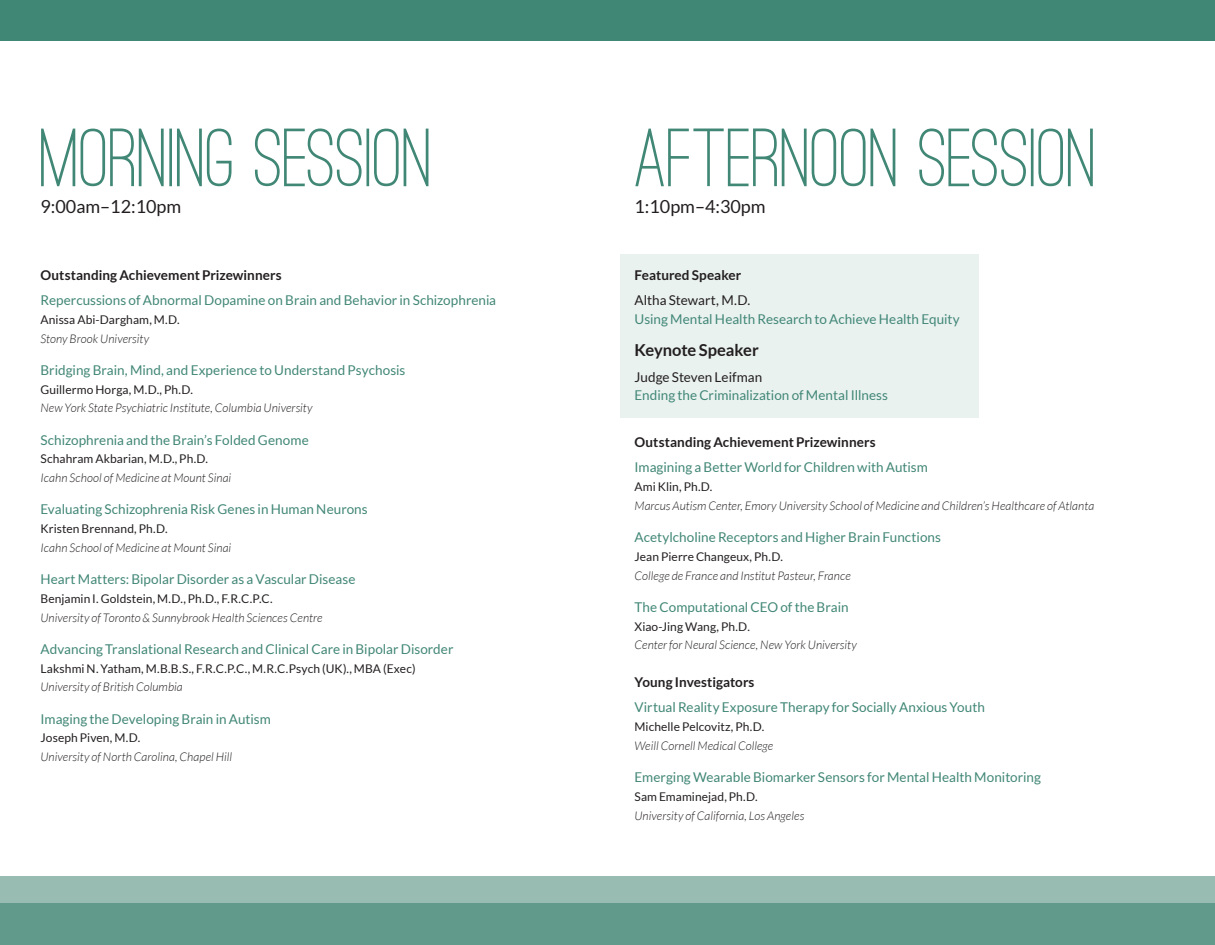
<style>
.page{position:relative;width:1215px;height:945px;background:#fff}
.page>*{position:absolute;margin:0;border:0;box-sizing:border-box;transform-origin:0 0}
.t1{font:500 85.5px "Ostrich Sans";letter-spacing:-.01em;color:#418776}
.t2{font:18px "Lato";color:#231f20}
.t3{font:700 16.5px "Lato";letter-spacing:-.005em;color:#231f20}
.t4{font:13.5px "Lato";color:#418776}
.t5{font:700 13.5px "Lato";letter-spacing:.005em;color:#231f20}
.t6{font:13.5px "Lato";color:#231f20}
.t7{font:italic 300 12px "Lato";letter-spacing:.005em;color:#231f20}
.t8{font:12px "Lato";letter-spacing:.005em;color:#231f20}
</style>
<div class="page">
<div style="left:0;top:876px;width:1215px;height:42px;background:#98bcb2"></div>
<div style="left:0;top:903px;width:1215px;height:42px;background:#619a8b"></div>
<div style="left:0;top:0;width:1215px;height:40px;background:#418776"></div>
<div style="left:620px;top:254px;width:359px;height:163px;background:#eaf2f0"></div>
<h1 class="t1" style="left:40px;top:107px;width:395px">MORNING SESSION</h1>
<h2 class="t2" style="left:40px;top:197px;width:142px">9:00am–12:10pm</h2>
<p class="t5" style="left:40px;top:267px;width:243px">Outstanding Achievement Prizewinners</p>
<p class="t4" style="left:40px;top:293px;width:457px">Repercussions of Abnormal Dopamine on Brain and Behavior in Schizophrenia</p>
<p class="t8" style="left:40px;top:313px;width:141px">Anissa Abi-Dargham, M.D.</p>
<p class="t7" style="left:40px;top:332px;width:110px">Stony Brook University</p>
<p class="t4" style="left:40px;top:362px;width:366px">Bridging Brain, Mind, and Experience to Understand Psychosis</p>
<p class="t8" style="left:40px;top:383px;width:154px">Guillermo Horga, M.D., Ph.D.</p>
<p class="t7" style="left:40px;top:402px;width:274px">New York State Psychiatric Institute, Columbia University</p>
<p class="t4" style="left:40px;top:432px;width:270px">Schizophrenia and the Brain’s Folded Genome</p>
<p class="t8" style="left:40px;top:452px;width:169px">Schahram Akbarian, M.D., Ph.D.</p>
<p class="t7" style="left:40px;top:471px;width:192px">Icahn School of Medicine at Mount Sinai</p>
<p class="t4" style="left:40px;top:502px;width:329px">Evaluating Schizophrenia Risk Genes in Human Neurons</p>
<p class="t8" style="left:40px;top:522px;width:129px">Kristen Brennand, Ph.D.</p>
<p class="t7" style="left:40px;top:541px;width:192px">Icahn School of Medicine at Mount Sinai</p>
<p class="t4" style="left:40px;top:572px;width:316px">Heart Matters: Bipolar Disorder as a Vascular Disease</p>
<p class="t8" style="left:40px;top:592px;width:234px">Benjamin I. Goldstein, M.D., Ph.D., F.R.C.P.C.</p>
<p class="t7" style="left:40px;top:611px;width:283px">University of Toronto &amp; Sunnybrook Health Sciences Centre</p>
<p class="t4" style="left:40px;top:641px;width:414px">Advancing Translational Research and Clinical Care in Bipolar Disorder</p>
<p class="t8" style="left:40px;top:662px;width:377px">Lakshmi N. Yatham, M.B.B.S., F.R.C.P.C., M.R.C.Psych (UK)., MBA (Exec)</p>
<p class="t7" style="left:40px;top:681px;width:144px">University of British Columbia</p>
<p class="t4" style="left:40px;top:711px;width:232px">Imaging the Developing Brain in Autism</p>
<p class="t8" style="left:40px;top:731px;width:101px">Joseph Piven, M.D.</p>
<p class="t7" style="left:40px;top:750px;width:193px">University of North Carolina, Chapel Hill</p>
<h1 class="t1" style="left:634px;top:107px;width:465px">AFTERNOON SESSION</h1>
<h2 class="t2" style="left:634px;top:197px;width:133px">1:10pm–4:30pm</h2>
<p class="t5" style="left:634px;top:267px;width:108px">Featured Speaker</p>
<p class="t6" style="left:634px;top:293px;width:117px">Altha Stewart, M.D.</p>
<p class="t4" style="left:634px;top:311px;width:327px">Using Mental Health Research to Achieve Health Equity</p>
<p class="t3" style="left:634px;top:341px;width:126px">Keynote Speaker</p>
<p class="t6" style="left:634px;top:369px;width:129px">Judge Steven Leifman</p>
<p class="t4" style="left:634px;top:388px;width:255px">Ending the Criminalization of Mental Illness</p>
<p class="t5" style="left:634px;top:434px;width:243px">Outstanding Achievement Prizewinners</p>
<p class="t4" style="left:634px;top:460px;width:295px">Imagining a Better World for Children with Autism</p>
<p class="t8" style="left:634px;top:480px;width:80px">Ami Klin, Ph.D.</p>
<p class="t7" style="left:634px;top:499px;width:461px">Marcus Autism Center, Emory University School of Medicine and Children’s Healthcare of Atlanta</p>
<p class="t4" style="left:634px;top:530px;width:308px">Acetylcholine Receptors and Higher Brain Functions</p>
<p class="t8" style="left:634px;top:550px;width:150px">Jean Pierre Changeux, Ph.D.</p>
<p class="t7" style="left:634px;top:569px;width:218px">College de France and Institut Pasteur, France</p>
<p class="t4" style="left:634px;top:599px;width:216px">The Computational CEO of the Brain</p>
<p class="t8" style="left:634px;top:620px;width:117px">Xiao-Jing Wang, Ph.D.</p>
<p class="t7" style="left:634px;top:639px;width:224px">Center for Neural Science, New York University</p>
<p class="t5" style="left:634px;top:674px;width:122px">Young Investigators</p>
<p class="t4" style="left:634px;top:700px;width:352px">Virtual Reality Exposure Therapy for Socially Anxious Youth</p>
<p class="t8" style="left:634px;top:720px;width:131px">Michelle Pelcovitz, Ph.D.</p>
<p class="t7" style="left:634px;top:739px;width:140px">Weill Cornell Medical College</p>
<p class="t4" style="left:634px;top:770px;width:408px">Emerging Wearable Biomarker Sensors for Mental Health Monitoring</p>
<p class="t8" style="left:634px;top:790px;width:125px">Sam Emaminejad, Ph.D.</p>
<p class="t7" style="left:634px;top:809px;width:171px">University of California, Los Angeles</p>
</div>
